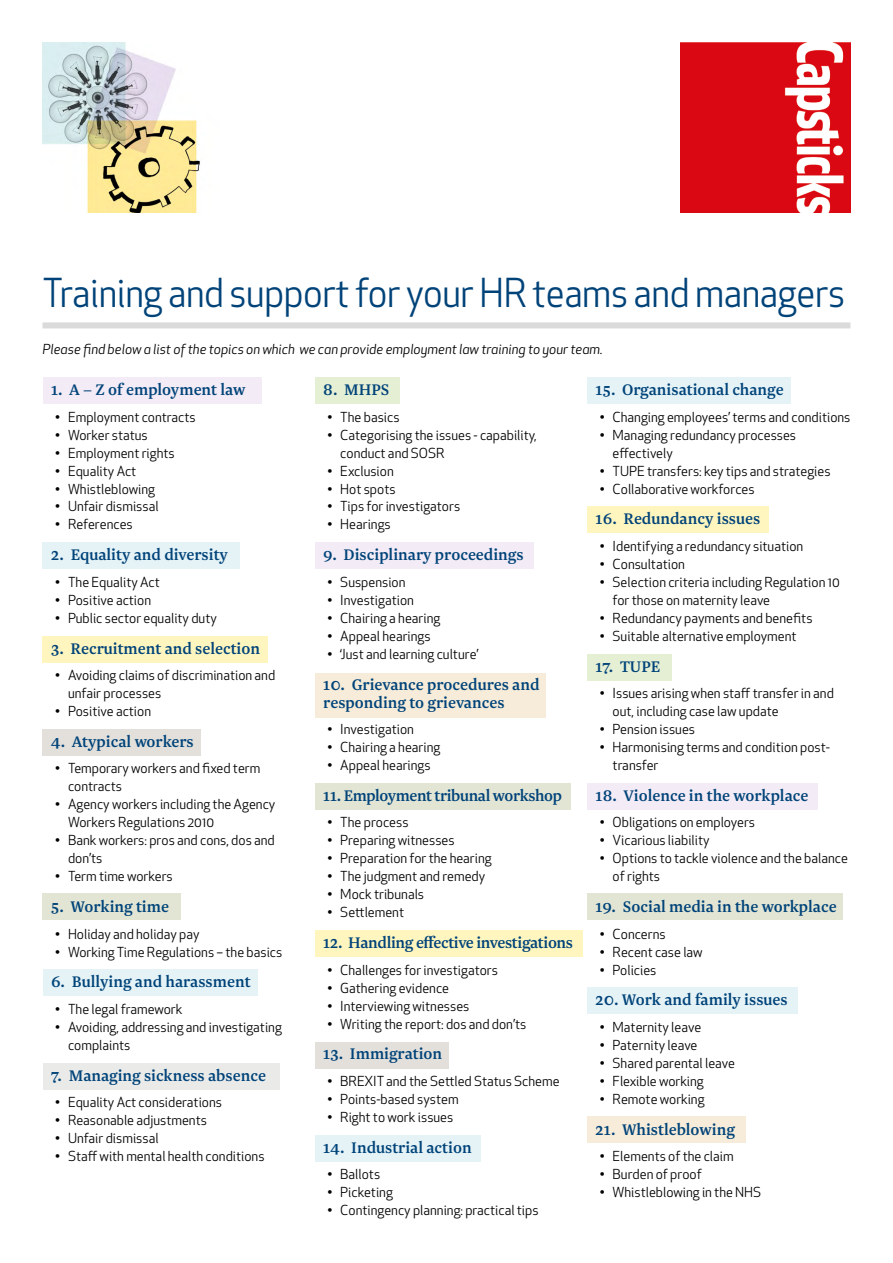
<style>
.page{position:relative;width:893px;height:1263px;background:#fff}
.page>*{position:absolute;margin:0;border:0;box-sizing:border-box;transform-origin:0 0}
.t1{font:39px "Apex New";letter-spacing:-.01em;color:#004379;scale:.95 1}
.t2{font:500 18px/18px "Newzald";color:#004379}
.t3{font:500 18px "Newzald";letter-spacing:-.02em;color:#004379}
.t4{font:13.5px/18px "Apex New";color:#000}
.t5{font:italic 13.5px "Apex New";color:#000}
</style>
<div class="page">
<img style="left:680px;top:43px;width:170px;height:170px">
<img style="left:43px;top:43px;width:157px;height:170px">
<div style="left:43px;top:322px;width:807px;height:6px;background:#dadada"></div>
<div style="left:587px;top:783px;width:231px;height:27px;background:#f3ebf5"></div>
<div style="left:315px;top:1135px;width:165px;height:27px;background:#e5f3f7"></div>
<div style="left:315px;top:1042px;width:134px;height:26px;background:#e3e0db"></div>
<div style="left:315px;top:930px;width:268px;height:27px;background:#fff6bf"></div>
<div style="left:315px;top:783px;width:256px;height:27px;background:#e2e5d4"></div>
<div style="left:315px;top:673px;width:230px;height:45px;background:#f6ecd9"></div>
<div style="left:315px;top:542px;width:219px;height:27px;background:#f3ebf5"></div>
<div style="left:315px;top:377px;width:85px;height:27px;background:#e5efd4"></div>
<div style="left:44px;top:1063px;width:236px;height:27px;background:#eaebe9"></div>
<div style="left:44px;top:969px;width:214px;height:27px;background:#e5f3f7"></div>
<div style="left:43px;top:893px;width:138px;height:26px;background:#e2e5d4"></div>
<div style="left:43px;top:729px;width:158px;height:27px;background:#e3e0db"></div>
<div style="left:43px;top:636px;width:225px;height:26px;background:#fff6bf"></div>
<div style="left:43px;top:542px;width:197px;height:27px;background:#e5f3f7"></div>
<div style="left:43px;top:377px;width:218px;height:27px;background:#f3ebf5"></div>
<div style="left:587px;top:377px;width:204px;height:27px;background:#e5f3f7"></div>
<div style="left:587px;top:506px;width:182px;height:27px;background:#fff6bf"></div>
<div style="left:587px;top:654px;width:85px;height:26px;background:#e5efd4"></div>
<div style="left:587px;top:893px;width:256px;height:26px;background:#e2e5d4"></div>
<div style="left:587px;top:1116px;width:158px;height:27px;background:#f6ecd9"></div>
<div style="left:587px;top:988px;width:210px;height:26px;background:#e5f3f7"></div>
<h1 class="t1" style="left:43px;top:268px;width:846px">Training and support for your HR teams and managers</h1>
<p class="t5" style="left:43px;top:341px;width:562px">Please find below a list of the topics on which we can provide employment law training to your team.</p>
<h2 class="t2" style="left:51px;top:380px;width:196px">1. A – Z of employment law</h2>
<p class="t4" style="left:55px;top:408px;width:142px">• Employment contracts</p>
<p class="t4" style="left:55px;top:426px;width:94px">• Worker status</p>
<p class="t4" style="left:55px;top:444px;width:121px">• Employment rights</p>
<p class="t4" style="left:55px;top:462px;width:83px">• Equality Act</p>
<p class="t4" style="left:55px;top:480px;width:101px">• Whistleblowing</p>
<p class="t4" style="left:55px;top:498px;width:105px">• Unfair dismissal</p>
<p class="t4" style="left:55px;top:516px;width:79px">• References</p>
<h2 class="t2" style="left:51px;top:545px;width:179px">2. Equality and diversity</h2>
<p class="t4" style="left:55px;top:573px;width:106px">• The Equality Act</p>
<p class="t4" style="left:55px;top:591px;width:97px">• Positive action</p>
<p class="t4" style="left:55px;top:609px;width:163px">• Public sector equality duty</p>
<h2 class="t2" style="left:51px;top:639px;width:211px">3. Recruitment and selection</h2>
<p class="t4" style="left:68px;top:666px;width:209px;text-indent:-13px">• Avoiding claims of discrimination and unfair processes</p>
<p class="t4" style="left:55px;top:702px;width:97px">• Positive action</p>
<h2 class="t2" style="left:51px;top:732px;width:144px">4. Atypical workers</h2>
<p class="t4" style="left:68px;top:759px;width:194px;text-indent:-13px">• Temporary workers and fixed term contracts</p>
<p class="t4" style="left:68px;top:795px;width:209px;text-indent:-13px">• Agency workers including the Agency<br>Workers Regulations 2010</p>
<p class="t4" style="left:68px;top:831px;width:208px;text-indent:-13px">• Bank workers: pros and cons, dos and don’ts</p>
<p class="t4" style="left:55px;top:867px;width:119px">• Term time workers</p>
<h2 class="t2" style="left:51px;top:897px;width:119px">5. Working time</h2>
<p class="t4" style="left:55px;top:925px;width:146px">• Holiday and holiday pay</p>
<p class="t4" style="left:55px;top:943px;width:229px">• Working Time Regulations – the basics</p>
<h2 class="t2" style="left:51px;top:972px;width:201px">6. Bullying and harassment</h2>
<p class="t4" style="left:55px;top:1000px;width:129px">• The legal framework</p>
<p class="t4" style="left:68px;top:1018px;width:215px;text-indent:-13px">• Avoiding, addressing and investigating complaints</p>
<h2 class="t2" style="left:51px;top:1066px;width:216px">7. Managing sickness absence</h2>
<p class="t4" style="left:55px;top:1093px;width:168px">• Equality Act considerations</p>
<p class="t4" style="left:55px;top:1111px;width:153px">• Reasonable adjustments</p>
<p class="t4" style="left:55px;top:1129px;width:105px">• Unfair dismissal</p>
<p class="t4" style="left:55px;top:1147px;width:211px">• Staff with mental health conditions</p>
<h2 class="t2" style="left:323px;top:380px;width:68px">8. MHPS</h2>
<p class="t4" style="left:328px;top:408px;width:74px">• The basics</p>
<p class="t4" style="left:340px;top:426px;width:198px;text-indent:-13px">• Categorising the issues - capability, conduct and SOSR</p>
<p class="t4" style="left:328px;top:462px;width:68px">• Exclusion</p>
<p class="t4" style="left:328px;top:480px;width:70px">• Hot spots</p>
<p class="t4" style="left:328px;top:498px;width:134px">• Tips for investigators</p>
<p class="t4" style="left:328px;top:516px;width:65px">• Hearings</p>
<h2 class="t2" style="left:323px;top:545px;width:202px">9. Disciplinary proceedings</h2>
<p class="t4" style="left:328px;top:573px;width:79px">• Suspension</p>
<p class="t4" style="left:328px;top:591px;width:88px">• Investigation</p>
<p class="t4" style="left:328px;top:609px;width:114px">• Chairing a hearing</p>
<p class="t4" style="left:328px;top:627px;width:105px">• Appeal hearings</p>
<p class="t4" style="left:328px;top:645px;width:152px">• ‘Just and learning culture’</p>
<h2 class="t2" style="left:323px;top:675px;width:218px">10. Grievance procedures and responding to grievances</h2>
<p class="t4" style="left:328px;top:720px;width:88px">• Investigation</p>
<p class="t4" style="left:328px;top:738px;width:114px">• Chairing a hearing</p>
<p class="t4" style="left:328px;top:756px;width:105px">• Appeal hearings</p>
<h2 class="t3" style="left:323px;top:784px;width:240px">11. Employment tribunal workshop</h2>
<p class="t4" style="left:328px;top:813px;width:83px">• The process</p>
<p class="t4" style="left:328px;top:831px;width:129px">• Preparing witnesses</p>
<p class="t4" style="left:328px;top:849px;width:166px">• Preparation for the hearing</p>
<p class="t4" style="left:328px;top:867px;width:159px">• The judgment and remedy</p>
<p class="t4" style="left:328px;top:885px;width:98px">• Mock tribunals</p>
<p class="t4" style="left:328px;top:903px;width:78px">• Settlement</p>
<h2 class="t3" style="left:323px;top:931px;width:251px">12. Handling effective investigations</h2>
<p class="t4" style="left:328px;top:961px;width:172px">• Challenges for investigators</p>
<p class="t4" style="left:328px;top:979px;width:123px">• Gathering evidence</p>
<p class="t4" style="left:328px;top:997px;width:143px">• Interviewing witnesses</p>
<p class="t4" style="left:328px;top:1015px;width:200px">• Writing the report: dos and don’ts</p>
<h2 class="t2" style="left:323px;top:1044px;width:120px">13. Immigration</h2>
<p class="t4" style="left:328px;top:1072px;width:234px">• BREXIT and the Settled Status Scheme</p>
<p class="t4" style="left:328px;top:1090px;width:133px">• Points-based system</p>
<p class="t4" style="left:328px;top:1108px;width:127px">• Right to work issues</p>
<h2 class="t2" style="left:323px;top:1138px;width:150px">14. Industrial action</h2>
<p class="t4" style="left:328px;top:1165px;width:54px">• Ballots</p>
<p class="t4" style="left:328px;top:1183px;width:67px">• Picketing</p>
<p class="t4" style="left:328px;top:1201px;width:213px">• Contingency planning: practical tips</p>
<h2 class="t2" style="left:596px;top:380px;width:190px">15. Organisational change</h2>
<p class="t4" style="left:600px;top:408px;width:252px">• Changing employees’ terms and conditions</p>
<p class="t4" style="left:613px;top:426px;width:185px;text-indent:-13px">• Managing redundancy processes effectively</p>
<p class="t4" style="left:600px;top:462px;width:232px">• TUPE transfers: key tips and strategies</p>
<p class="t4" style="left:600px;top:480px;width:156px">• Collaborative workforces</p>
<h2 class="t2" style="left:596px;top:509px;width:166px">16. Redundancy issues</h2>
<p class="t4" style="left:600px;top:537px;width:205px">• Identifying a redundancy situation</p>
<p class="t4" style="left:600px;top:555px;width:87px">• Consultation</p>
<p class="t4" style="left:613px;top:573px;width:229px;text-indent:-13px">• Selection criteria including Regulation 10 for those on maternity leave</p>
<p class="t4" style="left:600px;top:609px;width:214px">• Redundancy payments and benefits</p>
<p class="t4" style="left:600px;top:627px;width:198px">• Suitable alternative employment</p>
<h2 class="t2" style="left:596px;top:657px;width:66px">17. TUPE</h2>
<p class="t4" style="left:613px;top:684px;width:223px;text-indent:-13px">• Issues arising when staff transfer in and out, including case law update</p>
<p class="t4" style="left:600px;top:720px;width:97px">• Pension issues</p>
<p class="t4" style="left:613px;top:738px;width:219px;text-indent:-13px">• Harmonising terms and condition post&shy;transfer</p>
<h2 class="t2" style="left:596px;top:786px;width:214px">18. Violence in the workplace</h2>
<p class="t4" style="left:600px;top:813px;width:157px">• Obligations on employers</p>
<p class="t4" style="left:600px;top:831px;width:111px">• Vicarious liability</p>
<p class="t4" style="left:613px;top:849px;width:237px;text-indent:-13px">• Options to tackle violence and the balance of rights</p>
<h2 class="t2" style="left:596px;top:897px;width:242px">19. Social media in the workplace</h2>
<p class="t4" style="left:600px;top:925px;width:67px">• Concerns</p>
<p class="t4" style="left:600px;top:943px;width:104px">• Recent case law</p>
<p class="t4" style="left:600px;top:961px;width:58px">• Policies</p>
<h2 class="t2" style="left:596px;top:990px;width:194px">20. Work and family issues</h2>
<p class="t4" style="left:600px;top:1018px;width:103px">• Maternity leave</p>
<p class="t4" style="left:600px;top:1036px;width:99px">• Paternity leave</p>
<p class="t4" style="left:600px;top:1054px;width:137px">• Shared parental leave</p>
<p class="t4" style="left:600px;top:1072px;width:105px">• Flexible working</p>
<p class="t4" style="left:600px;top:1090px;width:106px">• Remote working</p>
<h2 class="t2" style="left:596px;top:1120px;width:141px">21. Whistleblowing</h2>
<p class="t4" style="left:600px;top:1147px;width:135px">• Elements of the claim</p>
<p class="t4" style="left:600px;top:1165px;width:103px">• Burden of proof</p>
<p class="t4" style="left:600px;top:1183px;width:163px">• Whistleblowing in the NHS</p>
</div>
